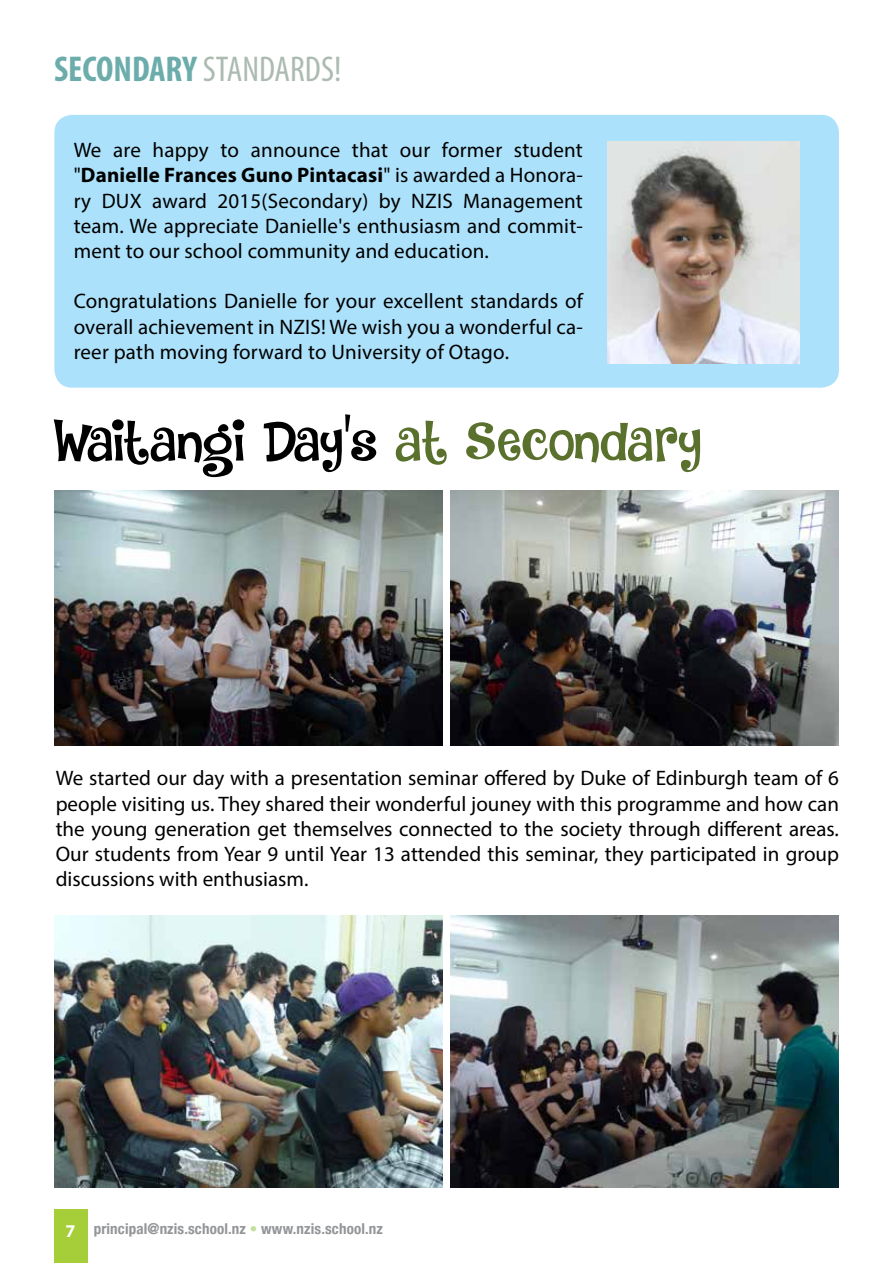
<style>
.page{position:relative;width:893px;height:1263px;background:#fff}
.page>*{position:absolute;margin:0;border:0;box-sizing:border-box;transform-origin:0 0}
.t1{font:54px "DK Jambo";letter-spacing:-.03em;color:#000}
.t2{font:condensed 36px "Myriad Pro";color:#acbbb2}
.t3{font:21px/25.2px "Myriad Pro";letter-spacing:.01em;color:#000;text-align:justify}
.t4{font:700 condensed 15px "Helvetica Neue";letter-spacing:.01em;color:#939598}
.s1{font-weight:700;color:#6cadac}
.s2{font-weight:700}
.s3{color:#5a712d}
.s4{font-family:"Myriad Pro";font-stretch:normal;font-size:18px;color:#fff}
.s5{color:#c4df9b}
</style>
<div class="page">
<div style="left:54px;top:1209px;width:33px;height:54px;background:#a6ce39"></div>
<div style="left:54px;top:115px;width:785px;height:273px;background:#abe1fa;border-radius:18px"></div>
<img style="left:607px;top:141px;width:193px;height:223px">
<img style="left:54px;top:490px;width:389px;height:255px">
<img style="left:54px;top:916px;width:389px;height:271px">
<img style="left:450px;top:490px;width:389px;height:255px">
<img style="left:450px;top:916px;width:389px;height:271px">
<h2 class="t2" style="left:54px;top:47px;width:289px"><span class="s1">SECONDARY</span> STANDARDS!</h2>
<p class="t3" style="left:74px;top:137px;width:511px">We are happy to announce that our former student "<span class="s2">Danielle Frances Guno Pintacasi</span>" is awarded a Honora&shy;ry DUX award 2015(Secondary) by NZIS Management team. We appreciate Danielle's enthusiasm and commit&shy;ment to our school community and education.</p>
<p class="t3" style="left:74px;top:288px;width:511px">Congratulations Danielle for your excellent standards of overall achievement in NZIS! We wish you a wonderful ca&shy;reer path moving forward to University of Otago.</p>
<h1 class="t1" style="left:52px;top:406px;width:651px">Waitangi Day’s <span class="s3">at Secondary</span></h1>
<p class="t3" style="left:56px;top:765px;width:785px">We started our day with a presentation seminar offered by Duke of Edinburgh team of 6 people visiting us. They shared their wonderful jouney with this programme and how can the young generation get themselves connected to the society through different areas.<br>Our students from Year 9 until Year 13 attended this seminar, they participated in group discussions with enthusiasm.</p>
<p class="t4" style="left:66px;top:1216px;width:319px"><span class="s4">7</span> principal@nzis.school.nz <span class="s5">•</span> www.nzis.school.nz</p>
</div>
